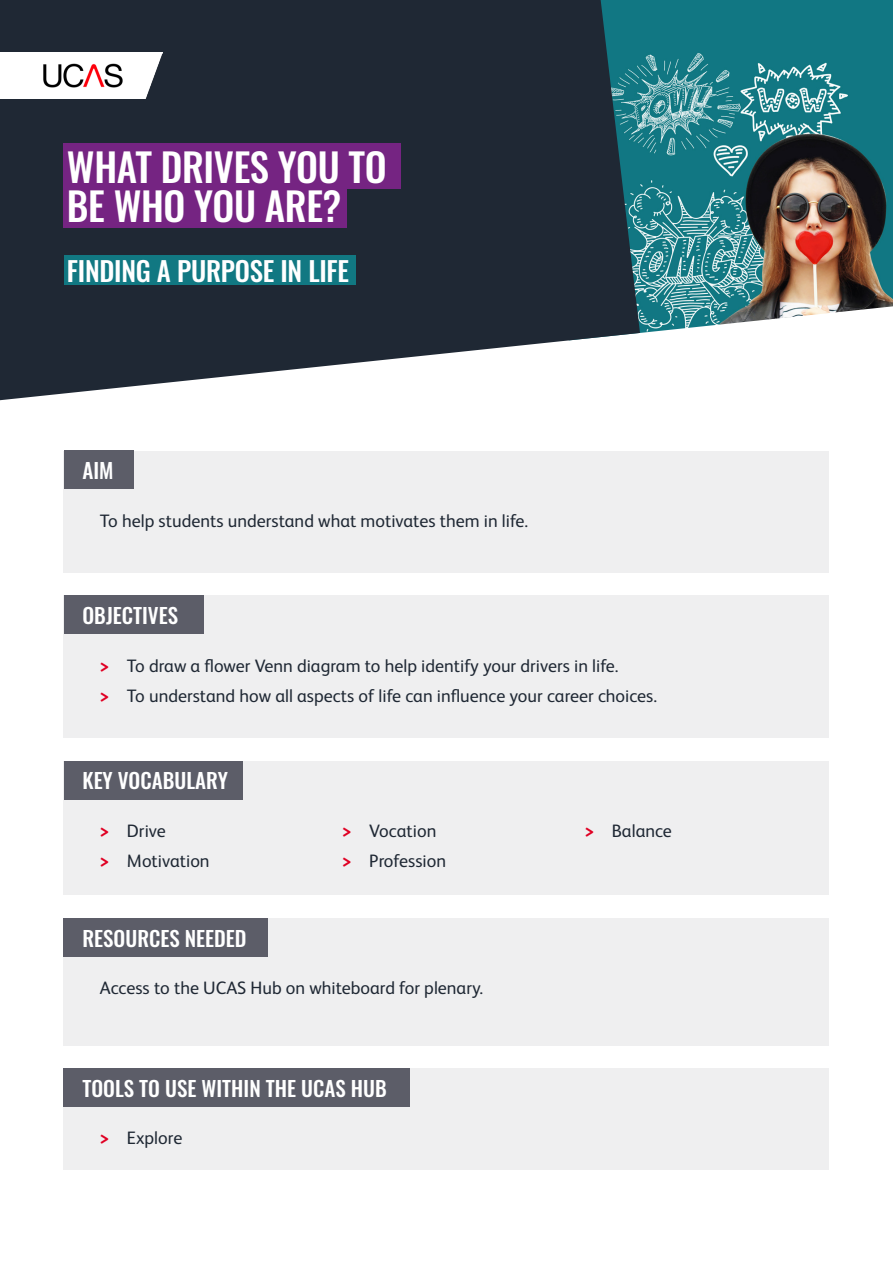
<style>
.page{position:relative;width:893px;height:1263px;background:#fff}
.page>*{position:absolute;margin:0;border:0;box-sizing:border-box;transform-origin:0 0}
.t1{font:500 39px/39px "Oswald";letter-spacing:-.01em;color:#fff}
.t2{font:500 27px "Oswald";letter-spacing:-.01em;color:#fff}
.t3{font:500 21px "Oswald";color:#fff}
.t4{font:18px/30.2px "FS Albert Pro";color:#1f2834}
.s1{font-weight:700;color:#e00023}
</style>
<div class="page">
<img style="left:640px;top:0;width:253px;height:333px">
<svg style="left:0;top:0;width:640px;height:400px;background:#35404b"></svg>
<div style="left:64px;top:144px;width:337px;height:45px;background:#752482"></div>
<div style="left:64px;top:189px;width:283px;height:39px;background:#752482"></div>
<div style="left:64px;top:451px;width:765px;height:121px;background:#efeff0"></div>
<div style="left:64px;top:595px;width:765px;height:143px;background:#efeff0"></div>
<div style="left:64px;top:761px;width:765px;height:134px;background:#efeff0"></div>
<div style="left:64px;top:918px;width:765px;height:127px;background:#efeff0"></div>
<div style="left:64px;top:1068px;width:765px;height:101px;background:#efeff0"></div>
<div style="left:64px;top:451px;width:70px;height:38px;background:#5c5d68"></div>
<div style="left:64px;top:595px;width:139px;height:39px;background:#5c5d68"></div>
<div style="left:64px;top:761px;width:178px;height:38px;background:#5c5d68"></div>
<div style="left:64px;top:918px;width:204px;height:38px;background:#5c5d68"></div>
<div style="left:64px;top:1068px;width:346px;height:38px;background:#5c5d68"></div>
<div style="left:64px;top:255px;width:292px;height:30px;background:#117882"></div>
<img style="left:0;top:52px;width:162px;height:47px">
<h1 class="t1" style="left:67px;top:150px;width:321px">WHAT DRIVES YOU TO<br>BE WHO YOU ARE?</h1>
<h2 class="t2" style="left:67px;top:257px;width:284px">FINDING A PURPOSE IN LIFE</h2>
<p class="t3" style="left:82px;top:460px;width:33px">AIM</p>
<p class="t4" style="left:100px;top:504px;width:430px">To help students understand what motivates them in life.</p>
<p class="t3" style="left:82px;top:604px;width:97px">OBJECTIVES</p>
<p class="t4" style="left:100px;top:649px;width:559px"><span class="s1">&gt;</span> To draw a flower Venn diagram to help identify your drivers in life.<br><span class="s1">&gt;</span> To understand how all aspects of life can influence your career choices.</p>
<p class="t3" style="left:82px;top:770px;width:147px">KEY VOCABULARY</p>
<p class="t4" style="left:100px;top:815px;width:111px"><span class="s1">&gt;</span> Drive<br><span class="s1">&gt;</span> Motivation</p>
<p class="t4" style="left:342px;top:815px;width:105px"><span class="s1">&gt;</span> Vocation <span class="s1">&gt;</span> Profession</p>
<p class="t4" style="left:585px;top:815px;width:89px"><span class="s1">&gt;</span> Balance</p>
<p class="t3" style="left:82px;top:927px;width:166px">RESOURCES NEEDED</p>
<p class="t4" style="left:100px;top:972px;width:385px">Access to the UCAS Hub on whiteboard for plenary.</p>
<p class="t3" style="left:82px;top:1077px;width:306px">TOOLS TO USE WITHIN THE UCAS HUB</p>
<p class="t4" style="left:100px;top:1122px;width:84px"><span class="s1">&gt;</span> Explore</p>
</div>
